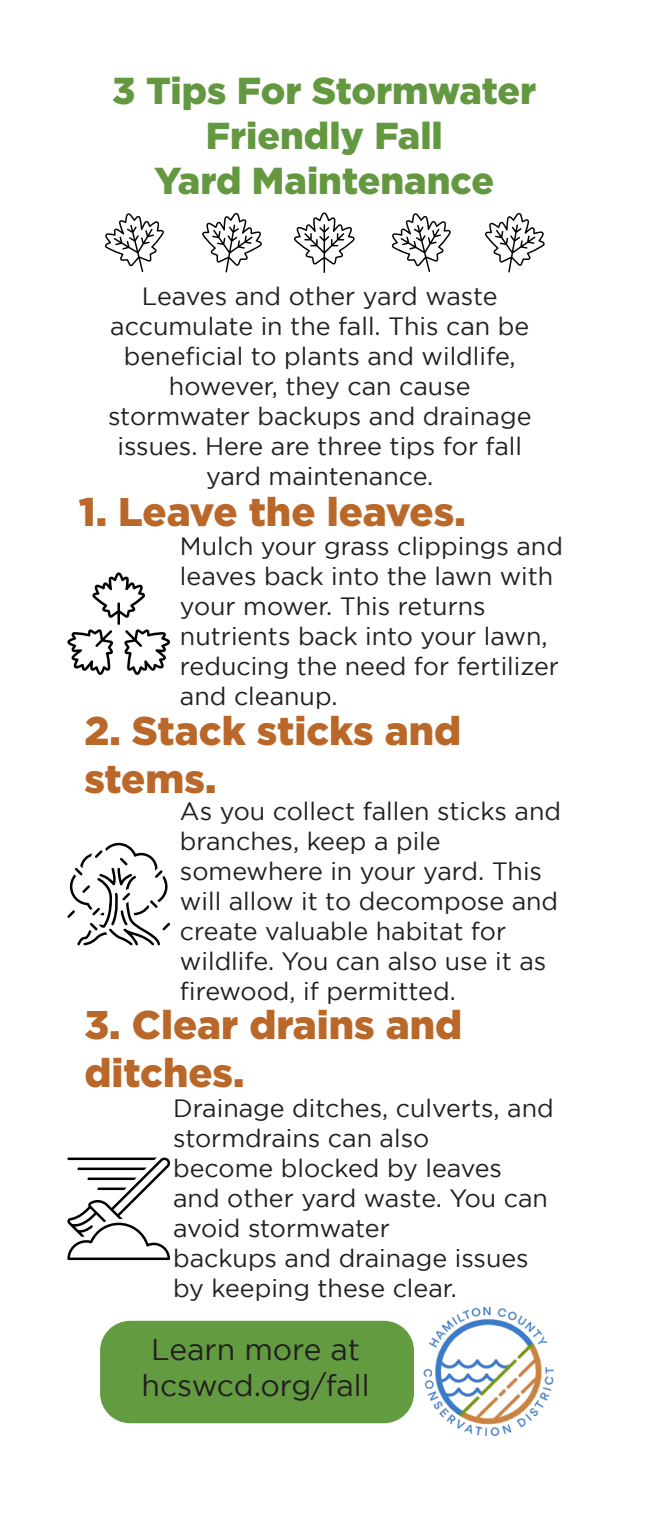
<style>
.page{position:relative;width:649px;height:1530px;background:#fff}
.page>*{position:absolute;margin:0;border:0;box-sizing:border-box;transform-origin:0 0}
.t1{font:900 40px/48px "Gotham";color:#ba672a}
.t2{font:900 37.5px "Gotham";color:#639840}
.t3{font:30px "Gotham";color:#231f20}
.t4{font:25px/30px "Gotham";color:#231f20}
</style>
<div class="page">
<div style="left:100px;top:1321px;width:313px;height:102px;background:#639b41;border-radius:30px"></div>
<img style="left:423px;top:1306px;width:129px;height:130px">
<svg style="left:67px;top:1157px;width:103px;height:103px"></svg>
<svg style="left:67px;top:572px;width:103px;height:103px"></svg>
<svg style="left:67px;top:843px;width:103px;height:103px"></svg>
<svg style="left:294px;top:212px;width:60px;height:61px"></svg>
<svg style="left:485px;top:213px;width:59px;height:60px"></svg>
<svg style="left:105px;top:213px;width:59px;height:59px"></svg>
<svg style="left:202px;top:213px;width:60px;height:60px"></svg>
<svg style="left:391px;top:213px;width:59px;height:59px"></svg>
<p class="t2" style="left:112px;top:69px;width:425px">3 Tips For Stormwater</p>
<p class="t2" style="left:205px;top:114px;width:238px">Friendly Fall</p>
<p class="t2" style="left:154px;top:159px;width:341px">Yard Maintenance</p>
<p class="t4" style="left:142px;top:280px;width:357px">Leaves and other yard waste</p>
<p class="t4" style="left:110px;top:310px;width:420px;text-align:center">accumulate in the fall. This can be beneficial to plants and wildlife,</p>
<p class="t4" style="left:169px;top:370px;width:303px">however, they can cause</p>
<p class="t4" style="left:108px;top:400px;width:424px;text-align:center">stormwater backups and drainage issues. Here are three tips for fall</p>
<p class="t4" style="left:206px;top:460px;width:228px">yard maintenance.</p>
<p class="t1" style="left:79px;top:487px;width:388px">1. Leave the leaves.</p>
<p class="t4" style="left:180px;top:531px;width:384px">Mulch your grass clippings and leaves back into the lawn with your mower. This returns</p>
<p class="t4" style="left:180px;top:621px;width:380px">nutrients back into your lawn, reducing the need for fertilizer and cleanup.</p>
<p class="t1" style="left:84px;top:706px;width:378px">2. Stack sticks and stems.</p>
<p class="t4" style="left:180px;top:796px;width:382px">As you collect fallen sticks and branches, keep a pile</p>
<p class="t4" style="left:180px;top:856px;width:379px">somewhere in your yard. This will allow it to decompose and create valuable habitat for wildlife. You can also use it as firewood, if permitted.</p>
<p class="t1" style="left:84px;top:999px;width:379px">3. Clear drains and ditches.</p>
<p class="t4" style="left:173px;top:1093px;width:382px">Drainage ditches, culverts, and stormdrains can also</p>
<p class="t4" style="left:173px;top:1153px;width:376px">become blocked by leaves and other yard waste. You can avoid stormwater</p>
<p class="t4" style="left:173px;top:1243px;width:357px">backups and drainage issues by keeping these clear.</p>
<p class="t3" style="left:151px;top:1332px;width:210px">Learn more at</p>
<p class="t3" style="left:141px;top:1368px;width:229px">hcswcd.org/fall</p>
</div>
